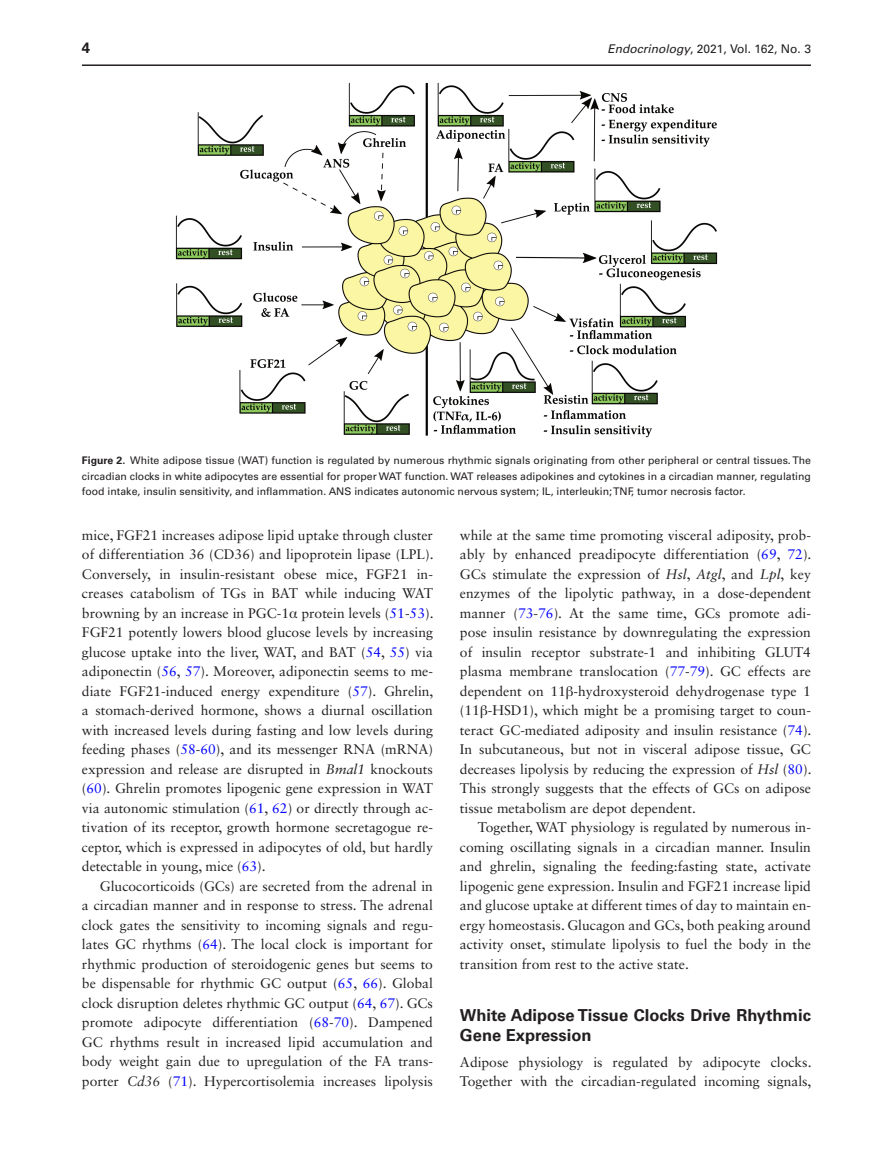
<style>
.page{position:relative;width:893px;height:1174px;background:#fff}
.page>*{position:absolute;margin:0;border:0;box-sizing:border-box;transform-origin:0 0}
.t1{font:700 16.5px/19.5px "Univers LT Std";color:#231f20}
.t2{font:700 15px "Univers LT Std";color:#231f20}
.t3{font:13.8px/19.5px "Sabon LT Std";color:#231f20;text-align:justify}
.t4{font:12px "Univers LT Std";color:#231f20}
.t5{font:10.5px/15.3px "Univers LT Std";color:#231f20;text-align:justify}
.s1{font-style:italic}
.s2{font-weight:700}
.s3{font-family:"Gandhari Unicode"}
.s4{color:#00f}
</style>
<div class="page">
<hr style="left:82px;top:64px;width:729px;height:2px;background:#231f20">
<img style="left:176px;top:82px;width:541px;height:355px">
<p class="t2" style="left:82px;top:39px;width:10px">4</p>
<p class="t4" style="left:607px;top:42px;width:205px"><span class="s1">Endocrinology</span>, 2021, Vol. 162, No. 3</p>
<p class="t5" style="left:82px;top:453px;width:731px"><span class="s2">Figure 2.</span> White adipose tissue (WAT) function is regulated by numerous rhythmic signals originating from other peripheral or central tissues. The circadian clocks in white adipocytes are essential for proper WAT function. WAT releases adipokines and cytokines in a circadian manner, regulating food intake, insulin sensitivity, and inflammation. ANS indicates autonomic nervous system; IL, interleukin; TNF, tumor necrosis factor.</p>
<p class="t3" style="left:82px;top:525px;width:353px">mice, FGF21 increases adipose lipid uptake through cluster of differentiation 36 (CD36) and lipoprotein lipase (LPL).<br>Conversely, in insulin-resistant obese mice, FGF21 in&shy;creases catabolism of TGs in BAT while inducing WAT browning by an increase in PGC-1<span class="s3">α</span> protein levels (<span class="s4">51</span>-<span class="s4">53</span>).<br>FGF21 potently lowers blood glucose levels by increasing glucose uptake into the liver, WAT, and BAT (<span class="s4">54</span>, <span class="s4">55</span>) via adiponectin (<span class="s4">56</span>, <span class="s4">57</span>). Moreover, adiponectin seems to me&shy;diate FGF21-induced energy expenditure (<span class="s4">57</span>). Ghrelin, a stomach-derived hormone, shows a diurnal oscillation with increased levels during fasting and low levels during feeding phases (<span class="s4">58</span>-<span class="s4">60</span>), and its messenger RNA (mRNA) expression and release are disrupted in <span class="s1">Bmal1</span> knockouts (<span class="s4">60</span>). Ghrelin promotes lipogenic gene expression in WAT via autonomic stimulation (<span class="s4">61</span>, <span class="s4">62</span>) or directly through ac&shy;tivation of its receptor, growth hormone secretagogue re&shy;ceptor, which is expressed in adipocytes of old, but hardly detectable in young, mice (<span class="s4">63</span>).</p>
<p class="t3" style="left:82px;top:876px;width:353px;text-indent:18px">Glucocorticoids (GCs) are secreted from the adrenal in a circadian manner and in response to stress. The adrenal clock gates the sensitivity to incoming signals and regu&shy;lates GC rhythms (<span class="s4">64</span>). The local clock is important for rhythmic production of steroidogenic genes but seems to be dispensable for rhythmic GC output (<span class="s4">65</span>, <span class="s4">66</span>). Global clock disruption deletes rhythmic GC output (<span class="s4">64</span>, <span class="s4">67</span>). GCs promote adipocyte differentiation (<span class="s4">68</span>-<span class="s4">70</span>). Dampened GC rhythms result in increased lipid accumulation and body weight gain due to upregulation of the FA trans&shy;porter <span class="s1">Cd36</span> (<span class="s4">71</span>). Hypercortisolemia increases lipolysis</p>
<p class="t3" style="left:460px;top:525px;width:353px">while at the same time promoting visceral adiposity, prob&shy;ably by enhanced preadipocyte differentiation (<span class="s4">69</span>, <span class="s4">72</span>).<br>GCs stimulate the expression of <span class="s1">Hsl</span>, <span class="s1">Atgl</span>, and <span class="s1">Lpl</span>, key enzymes of the lipolytic pathway, in a dose-dependent manner (<span class="s4">73</span>-<span class="s4">76</span>). At the same time, GCs promote adi&shy;pose insulin resistance by downregulating the expression of insulin receptor substrate-1 and inhibiting GLUT4 plasma membrane translocation (<span class="s4">77</span>-<span class="s4">79</span>). GC effects are dependent on 11<span class="s3">β</span>-hydroxysteroid dehydrogenase type 1 (11<span class="s3">β</span>-HSD1), which might be a promising target to coun&shy;teract GC-mediated adiposity and insulin resistance (<span class="s4">74</span>).<br>In subcutaneous, but not in visceral adipose tissue, GC decreases lipolysis by reducing the expression of <span class="s1">Hsl</span> (<span class="s4">80</span>).<br>This strongly suggests that the effects of GCs on adipose tissue metabolism are depot dependent.</p>
<p class="t3" style="left:460px;top:817px;width:353px;text-indent:18px">Together, WAT physiology is regulated by numerous in&shy;coming oscillating signals in a circadian manner. Insulin and ghrelin, signaling the feeding:fasting state, activate lipogenic gene expression. Insulin and FGF21 increase lipid and glucose uptake at different times of day to maintain en&shy;ergy homeostasis. Glucagon and GCs, both peaking around activity onset, stimulate lipolysis to fuel the body in the transition from rest to the active state.</p>
<p class="t1" style="left:460px;top:1006px;width:353px">White Adipose Tissue Clocks Drive Rhythmic<br>Gene Expression</p>
<p class="t3" style="left:460px;top:1051px;width:353px">Adipose physiology is regulated by adipocyte clocks.<br>Together with the circadian-regulated incoming signals,</p>
</div>
